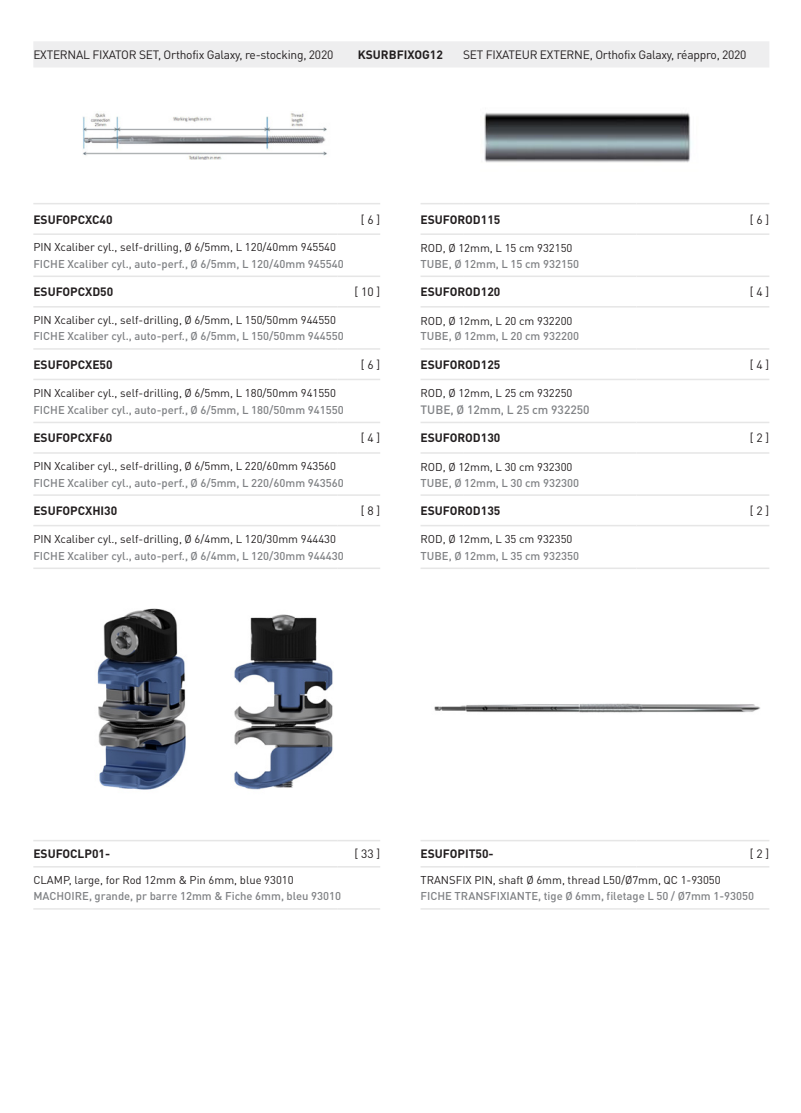
<style>
.page{position:relative;width:801px;height:1113px;background:#fff}
.page>*{position:absolute;margin:0;border:0;box-sizing:border-box;transform-origin:0 0}
._99KitCodeFoto{font:700 12px "DIN Pro";color:#231f20}
._99KitList0{font:12px "DIN Pro";letter-spacing:-.02em;color:#231f20}
._81Photo_KSUR{font:12px "DIN Pro";color:#231f20}
._81Photo_KSUR_bijsch{font:500 12px "DIN Pro";color:#808285}
._99KitCode{font:700 12px "DIN Pro";color:#231f20}
._81Photo_KSUR_nr{font:12px "DIN Pro";color:#231f20}
._81Photo_KSUR_bijsch-2{font:11.25px "DIN Pro";color:#231f20}
._81Photo_KSUR_bijsch-3{font:500 11.25px "DIN Pro";color:#808285}
</style>
<div class="page">
<div style="left:33px;top:41px;width:736px;height:26px;background:#eeeeef"></div>
<hr style="left:33px;top:203px;width:304px;height:1px;background:#e6e6e6">
<hr style="left:337px;top:203px;width:43px;height:1px;background:#e6e6e6">
<hr style="left:420px;top:203px;width:43px;height:1px;background:#e6e6e6">
<hr style="left:463px;top:203px;width:173px;height:1px;background:#e6e6e6">
<hr style="left:636px;top:203px;width:133px;height:1px;background:#e6e6e6">
<hr style="left:33px;top:233px;width:304px;height:2px;background:#e6e6e6">
<hr style="left:337px;top:233px;width:43px;height:2px;background:#e6e6e6">
<hr style="left:420px;top:233px;width:43px;height:2px;background:#e6e6e6">
<hr style="left:463px;top:233px;width:173px;height:2px;background:#e6e6e6">
<hr style="left:636px;top:233px;width:133px;height:2px;background:#e6e6e6">
<hr style="left:33px;top:275px;width:304px;height:2px;background:#e6e6e6">
<hr style="left:337px;top:275px;width:43px;height:2px;background:#e6e6e6">
<hr style="left:420px;top:275px;width:43px;height:2px;background:#e6e6e6">
<hr style="left:463px;top:275px;width:173px;height:2px;background:#e6e6e6">
<hr style="left:636px;top:275px;width:133px;height:2px;background:#e6e6e6">
<hr style="left:33px;top:306px;width:304px;height:1px;background:#e6e6e6">
<hr style="left:337px;top:306px;width:43px;height:1px;background:#e6e6e6">
<hr style="left:420px;top:306px;width:43px;height:1px;background:#e6e6e6">
<hr style="left:463px;top:306px;width:173px;height:1px;background:#e6e6e6">
<hr style="left:636px;top:306px;width:133px;height:1px;background:#e6e6e6">
<hr style="left:33px;top:348px;width:304px;height:1px;background:#e6e6e6">
<hr style="left:337px;top:348px;width:43px;height:1px;background:#e6e6e6">
<hr style="left:420px;top:348px;width:43px;height:1px;background:#e6e6e6">
<hr style="left:463px;top:348px;width:173px;height:1px;background:#e6e6e6">
<hr style="left:636px;top:348px;width:133px;height:1px;background:#e6e6e6">
<hr style="left:33px;top:378px;width:304px;height:2px;background:#e6e6e6">
<hr style="left:337px;top:378px;width:43px;height:2px;background:#e6e6e6">
<hr style="left:420px;top:378px;width:43px;height:2px;background:#e6e6e6">
<hr style="left:463px;top:378px;width:173px;height:2px;background:#e6e6e6">
<hr style="left:636px;top:378px;width:133px;height:2px;background:#e6e6e6">
<hr style="left:33px;top:421px;width:304px;height:2px;background:#e6e6e6">
<hr style="left:337px;top:421px;width:43px;height:2px;background:#e6e6e6">
<hr style="left:420px;top:421px;width:43px;height:2px;background:#e6e6e6">
<hr style="left:463px;top:421px;width:173px;height:2px;background:#e6e6e6">
<hr style="left:636px;top:421px;width:133px;height:2px;background:#e6e6e6">
<hr style="left:33px;top:452px;width:304px;height:1px;background:#e6e6e6">
<hr style="left:337px;top:452px;width:43px;height:1px;background:#e6e6e6">
<hr style="left:420px;top:452px;width:43px;height:1px;background:#e6e6e6">
<hr style="left:463px;top:452px;width:173px;height:1px;background:#e6e6e6">
<hr style="left:636px;top:452px;width:133px;height:1px;background:#e6e6e6">
<hr style="left:33px;top:494px;width:304px;height:2px;background:#e6e6e6">
<hr style="left:337px;top:494px;width:43px;height:2px;background:#e6e6e6">
<hr style="left:420px;top:494px;width:43px;height:2px;background:#e6e6e6">
<hr style="left:463px;top:494px;width:173px;height:2px;background:#e6e6e6">
<hr style="left:636px;top:494px;width:133px;height:2px;background:#e6e6e6">
<hr style="left:33px;top:525px;width:304px;height:1px;background:#e6e6e6">
<hr style="left:337px;top:525px;width:43px;height:1px;background:#e6e6e6">
<hr style="left:420px;top:525px;width:43px;height:1px;background:#e6e6e6">
<hr style="left:463px;top:525px;width:173px;height:1px;background:#e6e6e6">
<hr style="left:636px;top:525px;width:133px;height:1px;background:#e6e6e6">
<hr style="left:33px;top:567px;width:304px;height:2px;background:#e6e6e6">
<hr style="left:337px;top:567px;width:43px;height:2px;background:#e6e6e6">
<hr style="left:420px;top:567px;width:43px;height:2px;background:#e6e6e6">
<hr style="left:463px;top:567px;width:173px;height:2px;background:#e6e6e6">
<hr style="left:636px;top:567px;width:133px;height:2px;background:#e6e6e6">
<hr style="left:33px;top:839px;width:304px;height:2px;background:#e6e6e6">
<hr style="left:337px;top:839px;width:43px;height:2px;background:#e6e6e6">
<hr style="left:420px;top:839px;width:43px;height:2px;background:#e6e6e6">
<hr style="left:463px;top:839px;width:173px;height:2px;background:#e6e6e6">
<hr style="left:636px;top:839px;width:133px;height:2px;background:#e6e6e6">
<hr style="left:33px;top:865px;width:304px;height:2px;background:#e6e6e6">
<hr style="left:337px;top:865px;width:43px;height:2px;background:#e6e6e6">
<hr style="left:420px;top:865px;width:43px;height:2px;background:#e6e6e6">
<hr style="left:463px;top:865px;width:173px;height:2px;background:#e6e6e6">
<hr style="left:636px;top:865px;width:133px;height:2px;background:#e6e6e6">
<hr style="left:33px;top:908px;width:304px;height:1px;background:#e6e6e6">
<hr style="left:337px;top:908px;width:43px;height:1px;background:#e6e6e6">
<hr style="left:420px;top:908px;width:43px;height:1px;background:#e6e6e6">
<hr style="left:463px;top:908px;width:173px;height:1px;background:#e6e6e6">
<hr style="left:636px;top:908px;width:133px;height:1px;background:#e6e6e6">
<img style="left:83px;top:113px;width:244px;height:47px">
<img style="left:484px;top:112px;width:207px;height:51px">
<img style="left:97px;top:608px;width:89px;height:182px">
<img style="left:234px;top:614px;width:99px;height:176px">
<img style="left:434px;top:703px;width:326px;height:10px">
<p class="_99KitList0" style="left:33px;top:45px;width:8px">EXTERNAL</p>
<p class="_99KitList0" style="left:92px;top:45px;width:242px">FIXATOR SET, Orthofix Galaxy, re-stocking, 2020</p>
<p class="_99KitCode" style="left:357px;top:45px;width:86px">KSURBFIXOG12</p>
<p class="_99KitList0" style="left:463px;top:45px;width:41px">SET FIXATEUR</p>
<p class="_99KitList0" style="left:539px;top:45px;width:8px">EXTERNE</p>
<p class="_99KitList0" style="left:589px;top:45px;width:158px">, Orthofix Galaxy, réappro, 2020</p>
<p class="_99KitCodeFoto" style="left:33px;top:209px;width:81px">ESUFOPCXC40</p>
<p class="_81Photo_KSUR" style="left:360px;top:210px;width:21px">[ 6 ]</p>
<p class="_99KitCodeFoto" style="left:420px;top:209px;width:81px">ESUFOROD115</p>
<p class="_81Photo_KSUR" style="left:749px;top:210px;width:21px">[ 6 ]</p>
<p class="_81Photo_KSUR_bijsch-2" style="left:33px;top:238px;width:304px">PIN Xcaliber cyl. , self-drilling, Ø 6/5mm, L 120/40mm 945540</p>
<p class="_81Photo_KSUR_bijsch-3" style="left:33px;top:254px;width:312px">FICHE Xcaliber cyl., auto-perf., Ø 6/5mm, L 120/40mm 945540</p>
<p class="_81Photo_KSUR_bijsch-2" style="left:420px;top:239px;width:153px">ROD, Ø 12mm, L 15 cm 932150</p>
<p class="_81Photo_KSUR_bijsch-3" style="left:420px;top:254px;width:160px">TUBE, Ø 12mm, L 15 cm 932150</p>
<p class="_99KitCodeFoto" style="left:33px;top:282px;width:81px">ESUFOPCXD50</p>
<p class="_81Photo_KSUR" style="left:354px;top:282px;width:27px">[ 10 ]</p>
<p class="_99KitCodeFoto" style="left:420px;top:282px;width:81px">ESUFOROD120</p>
<p class="_81Photo_KSUR" style="left:749px;top:282px;width:21px">[ 4 ]</p>
<p class="_81Photo_KSUR_bijsch-2" style="left:33px;top:311px;width:304px">PIN Xcaliber cyl. , self-drilling, Ø 6/5mm, L 150/50mm 944550</p>
<p class="_81Photo_KSUR_bijsch-3" style="left:33px;top:327px;width:312px">FICHE Xcaliber cyl., auto-perf., Ø 6/5mm, L 150/50mm 944550</p>
<p class="_81Photo_KSUR_bijsch-2" style="left:420px;top:312px;width:153px">ROD, Ø 12mm, L 20 cm 932200</p>
<p class="_81Photo_KSUR_bijsch-3" style="left:420px;top:327px;width:160px">TUBE, Ø 12mm, L 20 cm 932200</p>
<p class="_99KitCodeFoto" style="left:33px;top:354px;width:81px">ESUFOPCXE50</p>
<p class="_81Photo_KSUR" style="left:360px;top:355px;width:21px">[ 6 ]</p>
<p class="_99KitCodeFoto" style="left:420px;top:354px;width:81px">ESUFOROD125</p>
<p class="_81Photo_KSUR" style="left:749px;top:355px;width:21px">[ 4 ]</p>
<p class="_81Photo_KSUR_bijsch-2" style="left:33px;top:384px;width:304px">PIN Xcaliber cyl. , self-drilling, Ø 6/5mm, L 180/50mm 941550</p>
<p class="_81Photo_KSUR_bijsch-3" style="left:33px;top:400px;width:312px">FICHE Xcaliber cyl., auto-perf., Ø 6/5mm, L 180/50mm 941550</p>
<p class="_81Photo_KSUR_bijsch-2" style="left:420px;top:383px;width:153px">ROD, Ø 12mm, L 25 cm 932250</p>
<p class="_81Photo_KSUR_bijsch" style="left:420px;top:400px;width:170px">TUBE, Ø 12mm, L 25 cm 932250</p>
<p class="_99KitCodeFoto" style="left:33px;top:428px;width:81px">ESUFOPCXF60</p>
<p class="_81Photo_KSUR" style="left:360px;top:428px;width:21px">[ 4 ]</p>
<p class="_99KitCodeFoto" style="left:420px;top:428px;width:81px">ESUFOROD130</p>
<p class="_81Photo_KSUR" style="left:749px;top:428px;width:21px">[ 2 ]</p>
<p class="_81Photo_KSUR_bijsch-2" style="left:33px;top:457px;width:304px">PIN Xcaliber cyl. , self-drilling, Ø 6/5mm, L 220/60mm 943560</p>
<p class="_81Photo_KSUR_bijsch-3" style="left:33px;top:473px;width:312px">FICHE Xcaliber cyl., auto-perf., Ø 6/5mm, L 220/60mm 943560</p>
<p class="_81Photo_KSUR_bijsch-2" style="left:420px;top:458px;width:153px">ROD, Ø 12mm, L 30 cm 932300</p>
<p class="_81Photo_KSUR_bijsch-3" style="left:420px;top:473px;width:160px">TUBE, Ø 12mm, L 30 cm 932300</p>
<p class="_99KitCodeFoto" style="left:33px;top:500px;width:85px">ESUFOPCXHI30</p>
<p class="_81Photo_KSUR" style="left:360px;top:501px;width:21px">[ 8 ]</p>
<p class="_99KitCodeFoto" style="left:420px;top:500px;width:81px">ESUFOROD135</p>
<p class="_81Photo_KSUR" style="left:749px;top:501px;width:21px">[ 2 ]</p>
<p class="_81Photo_KSUR_bijsch-2" style="left:33px;top:530px;width:304px">PIN Xcaliber cyl. , self-drilling, Ø 6/4mm, L 120/30mm 944430</p>
<p class="_81Photo_KSUR_bijsch-3" style="left:33px;top:546px;width:312px">FICHE Xcaliber cyl., auto-perf., Ø 6/4mm, L 120/30mm 944430</p>
<p class="_81Photo_KSUR_bijsch-2" style="left:420px;top:530px;width:153px">ROD, Ø 12mm, L 35 cm 932350</p>
<p class="_81Photo_KSUR_bijsch-3" style="left:420px;top:546px;width:160px">TUBE, Ø 12mm, L 35 cm 932350</p>
<p class="_99KitCodeFoto" style="left:33px;top:843px;width:78px">ESUFOCLP01-</p>
<p class="_81Photo_KSUR_nr" style="left:354px;top:844px;width:27px">[ 33 ]</p>
<p class="_99KitCodeFoto" style="left:420px;top:843px;width:75px">ESUFOPIT50-</p>
<p class="_81Photo_KSUR" style="left:749px;top:844px;width:21px">[ 2 ]</p>
<p class="_81Photo_KSUR_bijsch-2" style="left:33px;top:870px;width:262px">CLAMP, large, for Rod 12mm &amp; Pin 6mm, blue 93010</p>
<p class="_81Photo_KSUR_bijsch-3" style="left:33px;top:887px;width:309px">MACHOIRE, grande, pr barre 12mm &amp; Fiche 6mm, bleu 93010</p>
<p class="_81Photo_KSUR_bijsch-2" style="left:420px;top:870px;width:8px">TRAN</p>
<p class="_81Photo_KSUR_bijsch-2" style="left:449px;top:870px;width:273px">SFIX PIN , shaft Ø 6mm, thread L50/Ø7mm, QC 1-93050</p>
<p class="_81Photo_KSUR_bijsch-3" style="left:420px;top:887px;width:335px">FICHE TRANSFIXIANTE, tige Ø 6mm, filetage L 50 / Ø7mm 1-93050</p>
</div>
